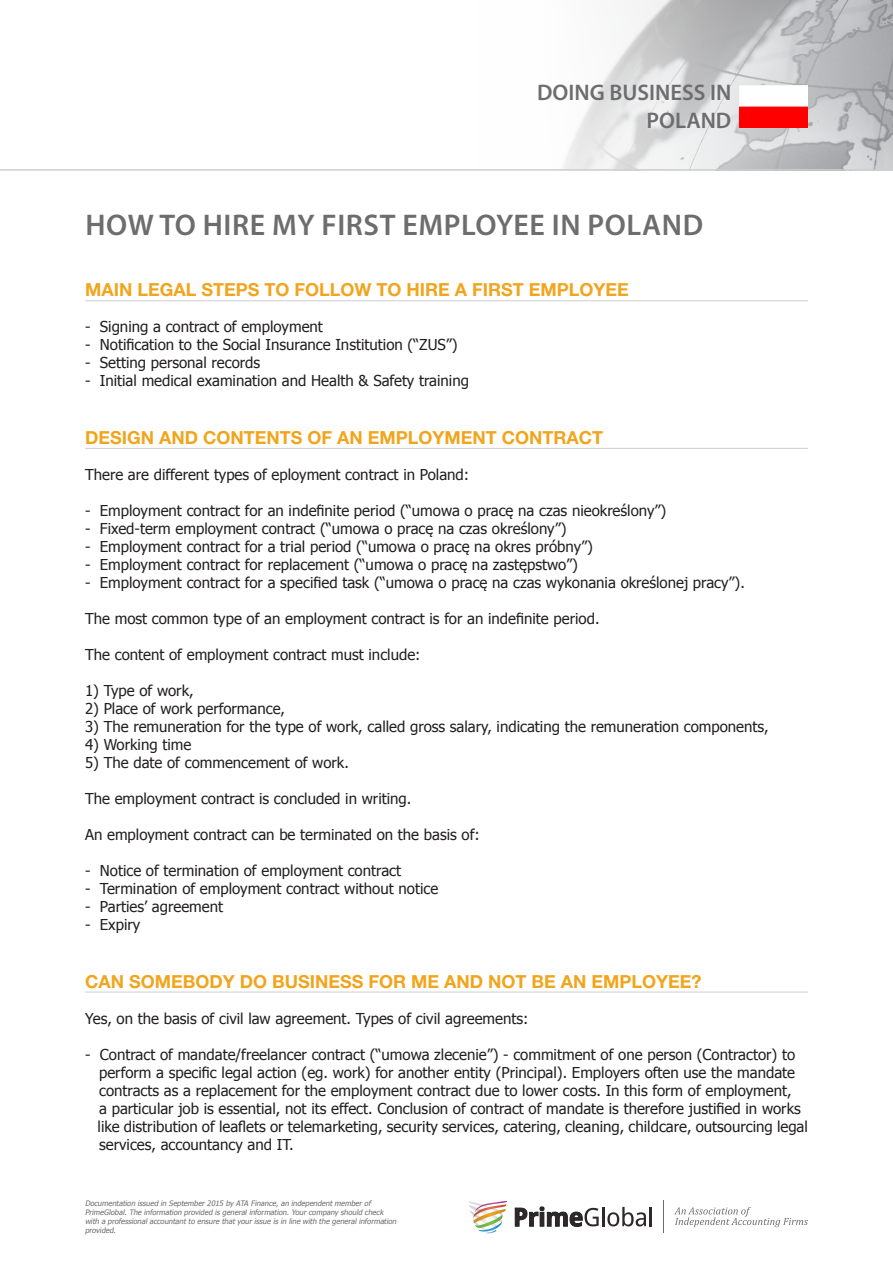
<style>
.page{position:relative;width:893px;height:1263px;background:#fff}
.page>*{position:absolute;margin:0;border:0;box-sizing:border-box;transform-origin:0 0}
.Main_Heading{font:600 30px "Myriad Pro";letter-spacing:.02em;color:#6d6c6e}
.t1{font:600 22.5px/27.2px "Myriad Pro";color:#6d6c6e;text-align:right}
.Section_Header{font:700 18px "Helvetica Neue LT Std";color:#f1a51e}
.t2{font:15px "Tahoma";color:#231f20}
.t3{font:italic 7.5px/9px "Tahoma";color:#6d6c6e}
</style>
<div class="page">
<img style="left:476px;top:0;width:417px;height:170px">
<hr style="left:0;top:170px;width:893px;height:1px;background:#d0cdcd">
<svg style="left:468px;top:1201px;width:39px;height:32px"></svg>
<svg style="left:515px;top:1207px;width:137px;height:19px"></svg>
<svg style="left:674px;top:1207px;width:134px;height:20px"></svg>
<hr style="left:664px;top:1200px;width:1px;height:33px;background:#6d6c6d">
<img style="left:740px;top:85px;width:68px;height:43px">
<hr style="left:85px;top:300px;width:723px;height:1px;background:#d0cdcd">
<hr style="left:85px;top:448px;width:723px;height:1px;background:#d0cdcd">
<hr style="left:85px;top:992px;width:723px;height:1px;background:#d0cdcd">
<h2 class="t1" style="left:537px;top:79px;width:196px">DOING BUSINESS IN<br>POLAND</h2>
<p class="Main_Heading" style="left:85px;top:206px;width:619px">HOW TO HIRE MY FIRST EMPLOYEE IN POLAND</p>
<p class="Section_Header" style="left:85px;top:279px;width:545px">MAIN LEGAL STEPS TO FOLLOW TO HIRE A FIRST EMPLOYEE</p>
<p class="t2" style="left:85px;top:317px;width:239px">- Signing a contract of employment</p>
<p class="t2" style="left:85px;top:335px;width:374px">- Notification to the Social Insurance Institution (“ZUS”)</p>
<p class="t2" style="left:85px;top:353px;width:177px">- Setting personal records</p>
<p class="t2" style="left:85px;top:371px;width:385px">- Initial medical examination and Health &amp; Safety training</p>
<p class="Section_Header" style="left:85px;top:426px;width:520px">DESIGN AND CONTENTS OF AN EMPLOYMENT CONTRACT</p>
<p class="t2" style="left:85px;top:464px;width:386px">There are different types of eployment contract in Poland:</p>
<p class="t2" style="left:85px;top:500px;width:583px">- Employment contract for an indefinite period (“umowa o pracę na czas nieokreślony”)</p>
<p class="t2" style="left:85px;top:518px;width:483px">- Fixed-term employment contract (“umowa o pracę na czas określony”)</p>
<p class="t2" style="left:85px;top:536px;width:509px">- Employment contract for a trial period (“umowa o pracę na okres próbny”)</p>
<p class="t2" style="left:85px;top:554px;width:494px">- Employment contract for replacement (“umowa o pracę na zastępstwo”)</p>
<p class="t2" style="left:85px;top:572px;width:661px">- Employment contract for a specified task (“umowa o pracę na czas wykonania określonej pracy”).</p>
<p class="t2" style="left:85px;top:608px;width:516px">The most common type of an employment contract is for an indefinite period.</p>
<p class="t2" style="left:85px;top:644px;width:337px">The content of employment contract must include:</p>
<p class="t2" style="left:85px;top:680px;width:110px">1) Type of work,</p>
<p class="t2" style="left:85px;top:698px;width:202px">2) Place of work performance,</p>
<p class="t2" style="left:85px;top:716px;width:685px">3) The remuneration for the type of work, called gross salary, indicating the remuneration components,</p>
<p class="t2" style="left:85px;top:734px;width:108px">4) Working time</p>
<p class="t2" style="left:85px;top:752px;width:265px">5) The date of commencement of work.</p>
<p class="t2" style="left:85px;top:788px;width:328px">The employment contract is concluded in writing.</p>
<p class="t2" style="left:85px;top:824px;width:396px">An employment contract can be terminated on the basis of:</p>
<p class="t2" style="left:85px;top:860px;width:318px">- Notice of termination of employment contract</p>
<p class="t2" style="left:85px;top:878px;width:355px">- Termination of employment contract without notice</p>
<p class="t2" style="left:85px;top:896px;width:140px">- Parties’ agreement</p>
<p class="t2" style="left:85px;top:914px;width:57px">- Expiry</p>
<p class="Section_Header" style="left:85px;top:970px;width:618px">CAN SOMEBODY DO BUSINESS FOR ME AND NOT BE AN EMPLOYEE?</p>
<p class="t2" style="left:85px;top:1008px;width:445px">Yes, on the basis of civil law agreement. Types of civil agreements:</p>
<p class="t2" style="left:85px;top:1044px;width:712px">- Contract of mandate/freelancer contract (“umowa zlecenie”) - commitment of one person (Contractor) to</p>
<p class="t2" style="left:99px;top:1062px;width:697px">perform a specific legal action (eg. work) for another entity (Principal). Employers often use the mandate</p>
<p class="t2" style="left:99px;top:1080px;width:694px">contracts as a replacement for the employment contract due to lower costs. In this form of employment,</p>
<p class="t2" style="left:99px;top:1098px;width:703px">a particular job is essential, not its effect. Conclusion of contract of mandate is therefore justified in works</p>
<p class="t2" style="left:98px;top:1116px;width:712px">like distribution of leaflets or telemarketing, security services, catering, cleaning, childcare, outsourcing legal</p>
<p class="t2" style="left:99px;top:1134px;width:196px">services, accountancy and IT.</p>
<p class="t3" style="left:85px;top:1198px;width:315px">Documentation issued in September 2015 by ATA Finance, an independent member of PrimeGlobal. The information provided is general information. Your company should check with a professional accountant to ensure that your issue is in line with the general information provided.</p>
</div>
